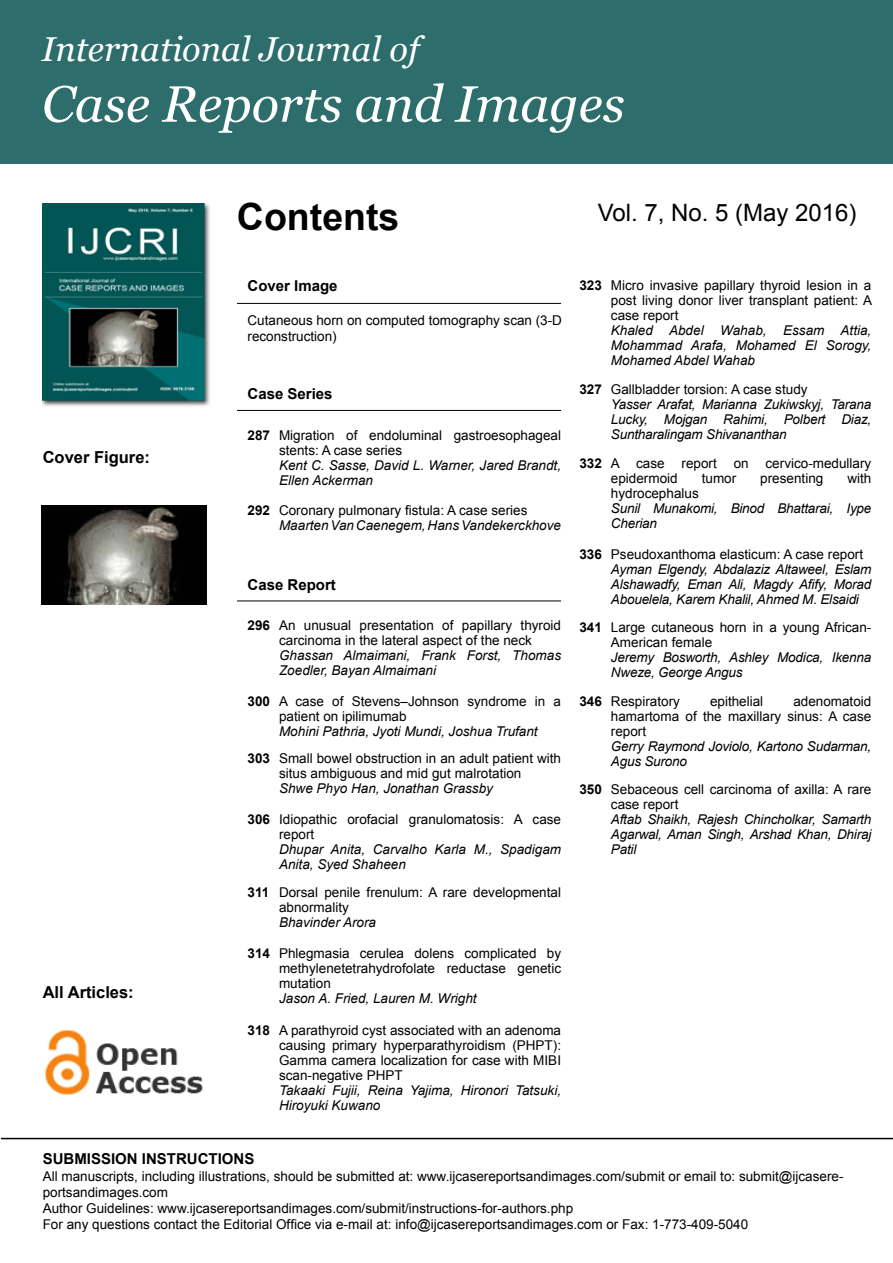
<style>
.page{position:relative;width:893px;height:1263px;background:#fff}
.page>*{position:absolute;margin:0;border:0;box-sizing:border-box;transform-origin:0 0}
.t1{font:italic 51px "Georgia";color:#fff}
.t2{font:700 37.5px "Arial";color:#000}
.t3{font:italic 34.5px "Georgia";color:#fff}
.t4{font:24px "Arial";color:#000}
.t5{font:700 16.5px "Arial";color:#000}
.t6{font:700 15px "Arial";color:#000}
.t7{font:13.5px/15px "Arial";color:#000}
.t8{font:italic 13.5px/15px "Arial";letter-spacing:-.015em;color:#000}
.s1{font-weight:700}
.s2{font-weight:700;font-style:normal}
.s3{font-style:normal}
.s4{font-style:italic}
</style>
<div class="page">
<div style="left:0;top:0;width:893px;height:163px;background:#2d6d6b"></div>
<img style="left:43px;top:203px;width:167px;height:203px">
<img style="left:42px;top:505px;width:165px;height:99px">
<img style="left:45px;top:1030px;width:158px;height:65px">
<hr style="left:1px;top:1138px;width:892px;height:1px;background:#000">
<hr style="left:237px;top:303px;width:324px;height:1px;background:#000">
<hr style="left:237px;top:410px;width:324px;height:1px;background:#000">
<hr style="left:237px;top:601px;width:324px;height:1px;background:#000">
<h3 class="t3" style="left:42px;top:27px;width:379px">International Journal of</h3>
<h1 class="t1" style="left:42px;top:72px;width:584px">Case Reports and Images</h1>
<p class="t5" style="left:43px;top:447px;width:109px">Cover Figure:</p>
<p class="t5" style="left:43px;top:981px;width:93px">All Articles:</p>
<h2 class="t2" style="left:237px;top:192px;width:164px">Contents</h2>
<h3 class="t4" style="left:598px;top:196px;width:260px">Vol. 7, No. 5 (May 2016)</h3>
<p class="t6" style="left:248px;top:276px;width:92px">Cover Image</p>
<p class="t7" style="left:248px;top:312px;width:316px;line-height:16.2px">Cutaneous horn on computed tomography scan (3-D reconstruction)</p>
<p class="t6" style="left:248px;top:384px;width:87px">Case Series</p>
<p class="t7" style="left:279px;top:428px;width:283px;text-indent:-31px"><span class="s1">287</span> Migration of endoluminal gastroesophageal stents: A case series</p>
<p class="t8" style="left:279px;top:458px;width:284px">Kent C. Sasse, David L. Warner, Jared Brandt,<br>Ellen Ackerman</p>
<p class="t8" style="left:279px;top:502px;width:283px;text-indent:-31px"><span class="s2">292</span> <span class="s3">Coronary pulmonary fistula: A case series<br></span>Maarten Van Caenegem, Hans Vandekerckhove</p>
<p class="t6" style="left:248px;top:575px;width:90px">Case Report</p>
<p class="t7" style="left:248px;top:617px;width:315px;text-align:center"><span class="s1">296</span> An unusual presentation of papillary thyroid carcinoma in the lateral aspect of the neck</p>
<p class="t8" style="left:279px;top:647px;width:283px">Ghassan Almaimani, Frank Forst, Thomas<br>Zoedler, Bayan Almaimani</p>
<p class="t7" style="left:279px;top:694px;width:283px;text-indent:-31px"><span class="s1">300</span> A case of Stevens–Johnson syndrome in a patient on ipilimumab</p>
<p class="t7" style="left:248px;top:718px;width:315px;line-height:27px;text-indent:31px"><span class="s4">Mohini Pathria, Jyoti Mundi, Joshua Trufant<br></span><span class="s1">303</span> Small bowel obstruction in an adult patient with</p>
<p class="t7" style="left:279px;top:766px;width:244px">situs ambiguous and mid gut malrotation</p>
<p class="t8" style="left:279px;top:781px;width:215px">Shwe Phyo Han, Jonathan Grassby</p>
<p class="t7" style="left:279px;top:812px;width:284px;text-indent:-31px"><span class="s1">306</span> Idiopathic orofacial granulomatosis: A case report</p>
<p class="t8" style="left:279px;top:842px;width:283px">Dhupar Anita, Carvalho Karla M., Spadigam<br>Anita, Syed Shaheen</p>
<p class="t7" style="left:279px;top:885px;width:283px;text-indent:-31px"><span class="s1">311</span> Dorsal penile frenulum: A rare developmental abnormality</p>
<p class="t8" style="left:279px;top:915px;width:99px">Bhavinder Arora</p>
<p class="t7" style="left:279px;top:946px;width:284px;text-align:justify;text-indent:-31px"><span class="s1">314</span> Phlegmasia cerulea dolens complicated by methylenetetrahydrofolate reductase genetic mutation</p>
<p class="t8" style="left:279px;top:991px;width:199px">Jason A. Fried, Lauren M. Wright</p>
<p class="t7" style="left:279px;top:1023px;width:283px;text-align:justify;text-indent:-31px"><span class="s1">318</span> A parathyroid cyst associated with an adenoma causing primary hyperparathyroidism (PHPT):<br>Gamma camera localization for case with MIBI scan-negative PHPT</p>
<p class="t8" style="left:279px;top:1083px;width:283px">Takaaki Fujii, Reina Yajima, Hironori Tatsuki,<br>Hiroyuki Kuwano</p>
<p class="t7" style="left:611px;top:278px;width:263px;text-align:justify;text-indent:-31px"><span class="s1">323</span> Micro invasive papillary thyroid lesion in a post living donor liver transplant patient: A case report</p>
<p class="t8" style="left:611px;top:323px;width:262px;text-align:justify">Khaled Abdel Wahab, Essam Attia, Mohammad Arafa, Mohamed El Sorogy, Mohamed Abdel Wahab</p>
<p class="t8" style="left:611px;top:382px;width:262px;text-indent:-31px"><span class="s2">327</span> <span class="s3">Gallbladder torsion: A case study<br></span>Yasser Arafat, Marianna Zukiwskyj, Tarana Lucky, Mojgan Rahimi, Polbert Diaz, Suntharalingam Shivananthan</p>
<p class="t7" style="left:579px;top:456px;width:87px"><span class="s1">332</span> A case</p>
<p class="t7" style="left:681px;top:456px;width:37px">report</p>
<p class="t7" style="left:734px;top:456px;width:17px">on</p>
<p class="t7" style="left:766px;top:456px;width:107px">cervico-medullary</p>
<p class="t7" style="left:611px;top:471px;width:68px">epidermoid</p>
<p class="t7" style="left:702px;top:471px;width:36px">tumor</p>
<p class="t7" style="left:760px;top:471px;width:65px">presenting</p>
<p class="t7" style="left:847px;top:471px;width:26px">with</p>
<p class="t7" style="left:611px;top:486px;width:89px">hydrocephalus</p>
<p class="t8" style="left:611px;top:501px;width:262px">Sunil Munakomi, Binod Bhattarai, Iype<br>Cherian</p>
<p class="t8" style="left:611px;top:546px;width:262px;text-indent:-31px"><span class="s2">336</span> <span class="s3">Pseudoxanthoma elasticum: A case report </span>Ayman Elgendy, Abdalaziz Altaweel, Eslam Alshawadfy, Eman Ali, Magdy Afify, Morad Abouelela, Karem Khalil, Ahmed M. Elsaidi</p>
<p class="t7" style="left:611px;top:620px;width:262px;text-indent:-31px"><span class="s1">341</span> Large cutaneous horn in a young African-<br>American female</p>
<p class="t8" style="left:611px;top:650px;width:262px">Jeremy Bosworth, Ashley Modica, Ikenna<br>Nweze, George Angus</p>
<p class="t7" style="left:579px;top:694px;width:102px"><span class="s1">346</span> Respiratory</p>
<p class="t7" style="left:710px;top:694px;width:55px">epithelial</p>
<p class="t7" style="left:611px;top:694px;width:262px;text-align:justify;text-indent:182px">adenomatoid hamartoma of the maxillary sinus: A case report</p>
<p class="t8" style="left:611px;top:739px;width:262px">Gerry Raymond Joviolo, Kartono Sudarman,<br>Agus Surono</p>
<p class="t7" style="left:611px;top:782px;width:262px;text-indent:-31px"><span class="s1">350</span> Sebaceous cell carcinoma of axilla: A rare case report</p>
<p class="t8" style="left:611px;top:812px;width:262px;text-align:justify">Aftab Shaikh, Rajesh Chincholkar, Samarth Agarwal, Aman Singh, Arshad Khan, Dhiraj Patil</p>
<p class="t6" style="left:43px;top:1149px;width:213px">SUBMISSION INSTRUCTIONS</p>
<p class="t7" style="left:43px;top:1168px;width:802px;line-height:16.2px">All manuscripts, including illustrations, should be submitted at: www.ijcasereportsandimages.com/submit or email to: submit@ijcasere&shy;portsandimages.com<br>Author Guidelines: www.ijcasereportsandimages.com/submit/instructions-for-authors.php<br>For any questions contact the Editorial Office via e-mail at: info@ijcasereportsandimages.com or Fax: 1-773-409-5040</p>
</div>
